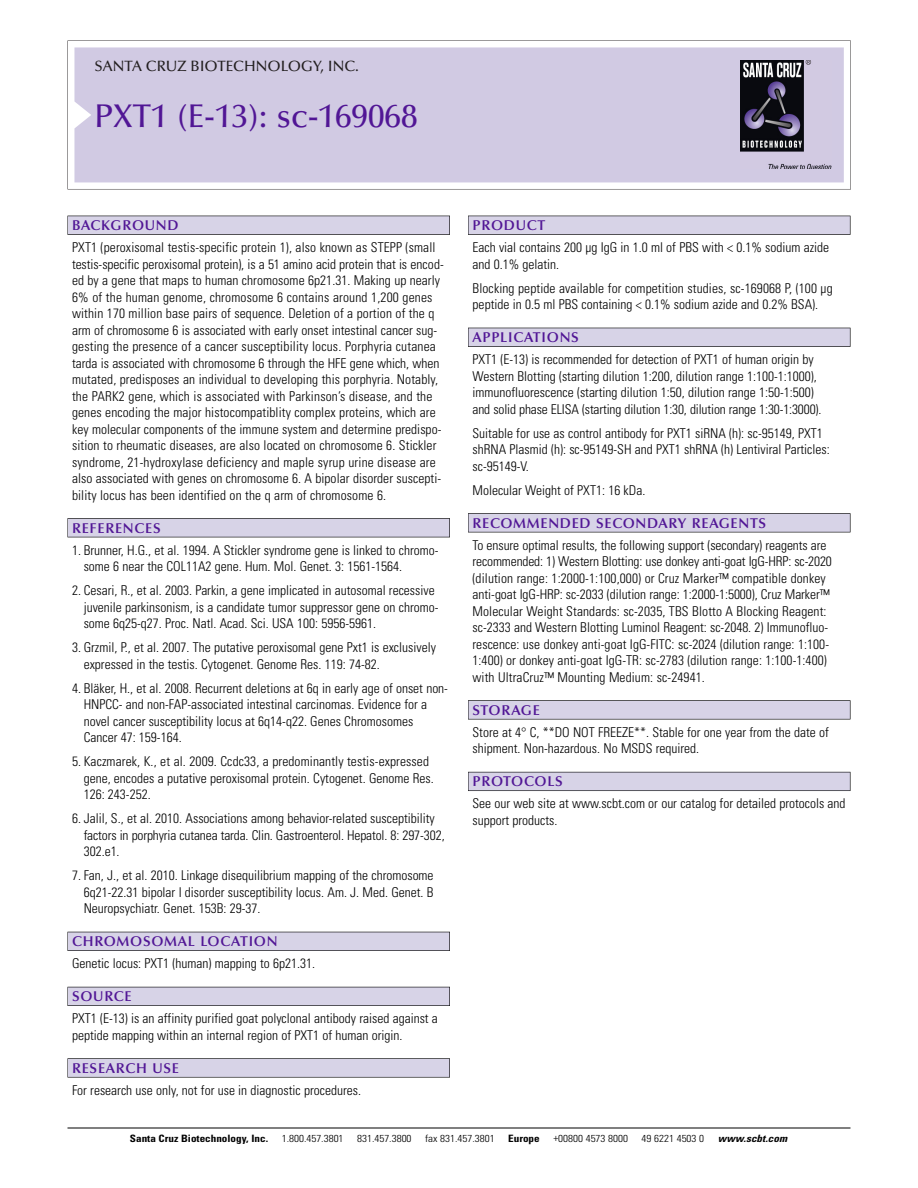
<style>
.page{position:relative;width:918px;height:1188px;background:#fff}
.page>*{position:absolute;margin:0;border:0;box-sizing:border-box;transform-origin:0 0}
.t1{font:500 33px "Optima";color:#511695}
.t2{font:500 15px "Optima";color:#231f20}
.t3{font:600 14.25px "Optima";letter-spacing:.05em;color:#511695}
.t4{font:300 condensed 13.5px/16.5px "Univers";color:#000}
.t5{font:300 condensed 10.2px "Univers";color:#000;scale:1.1 1}
.t6{font:700 condensed 10.2px "Univers";color:#000;scale:1.1 1}
.t7{font:italic 700 condensed 10.2px "Univers";letter-spacing:.005em;color:#000;scale:1.1 1}
</style>
<div class="page">
<svg style="left:68px;top:40px;width:783px;height:149px"></svg>
<div style="left:74px;top:47px;width:770px;height:135px;background:#d1cae3"></div>
<img style="left:741px;top:60px;width:90px;height:108px">
<div style="left:68px;top:216px;width:382px;height:19px;background:#525155"></div>
<div style="left:68px;top:216px;width:381px;height:18px;background:#d7d3e7"></div>
<div style="left:68px;top:518px;width:382px;height:19px;background:#525155"></div>
<div style="left:68px;top:519px;width:381px;height:18px;background:#d7d3e7"></div>
<div style="left:68px;top:932px;width:382px;height:19px;background:#525158"></div>
<div style="left:68px;top:932px;width:381px;height:18px;background:#d7d3e7"></div>
<div style="left:68px;top:987px;width:382px;height:19px;background:#54535a"></div>
<div style="left:68px;top:987px;width:381px;height:18px;background:#d7d3e7"></div>
<svg style="left:68px;top:1058px;width:382px;height:20px"></svg>
<div style="left:68px;top:1059px;width:381px;height:18px;background:#d7d3e7"></div>
<div style="left:468px;top:216px;width:382px;height:19px;background:#525155"></div>
<div style="left:468px;top:216px;width:382px;height:18px;background:#d7d3e7"></div>
<div style="left:468px;top:328px;width:382px;height:19px;background:#515055"></div>
<div style="left:468px;top:328px;width:382px;height:18px;background:#d7d3e7"></div>
<div style="left:468px;top:513px;width:382px;height:19px;background:#545357"></div>
<div style="left:468px;top:514px;width:382px;height:18px;background:#d7d3e7"></div>
<div style="left:468px;top:700px;width:382px;height:19px;background:#575759"></div>
<div style="left:468px;top:701px;width:382px;height:18px;background:#d7d3e7"></div>
<div style="left:468px;top:772px;width:382px;height:19px;background:#5b5a62"></div>
<div style="left:468px;top:772px;width:382px;height:18px;background:#d7d3e7"></div>
<hr style="left:68px;top:1128px;width:782px;height:1px;background:#000">
<p class="t2" style="left:94px;top:61px;width:266px">SANTA CRUZ BIOTECHNOLOGY, INC.</p>
<h1 class="t1" style="left:94px;top:103px;width:325px">PXT1 (E-13): sc-169068</h1>
<p class="t3" style="left:72px;top:219px;width:108px">BACKGROUND</p>
<p class="t4" style="left:72px;top:240px;width:373px">PXT1 (peroxisomal testis-specific protein 1), also known as STEPP (small testis-specific peroxisomal protein), is a 51 amino acid protein that is encod&shy;ed by a gene that maps to human chromosome 6p21.31. Making up nearly 6% of the human genome, chromosome 6 contains around 1,200 genes within 170 million base pairs of sequence. Deletion of a portion of the q arm of chromosome 6 is associated with early onset intestinal cancer sug&shy;gesting the presence of a cancer susceptibility locus. Porphyria cutanea tarda is associated with chromosome 6 through the HFE gene which, when mutated, predisposes an individual to developing this porphyria. Notably, the PARK2 gene, which is associated with Parkinson’s disease, and the genes encoding the major histocompatiblity complex proteins, which are key molecular components of the immune system and determine predispo&shy;sition to rheumatic diseases, are also located on chromosome 6. Stickler syndrome, 21-hydroxylase deficiency and maple syrup urine disease are also associated with genes on chromosome 6. A bipolar disorder suscepti&shy;bility locus has been identified on the q arm of chromosome 6.</p>
<p class="t3" style="left:72px;top:522px;width:90px">REFERENCES</p>
<p class="t4" style="left:84px;top:543px;width:356px;text-indent:-12px">1. Brunner, H.G., et al. 1994. A Stickler syndrome gene is linked to chromo&shy;some 6 near the COL11A2 gene. Hum. Mol. Genet. 3: 1561-1564.</p>
<p class="t4" style="left:84px;top:583px;width:356px;text-indent:-12px">2. Cesari, R., et al. 2003. Parkin, a gene implicated in autosomal recessive juvenile parkinsonism, is a candidate tumor suppressor gene on chromo&shy;some 6q25-q27. Proc. Natl. Acad. Sci. USA 100: 5956-5961.</p>
<p class="t4" style="left:84px;top:640px;width:354px;text-indent:-12px">3. Grzmil, P., et al. 2007. The putative peroxisomal gene Pxt1 is exclusively expressed in the testis. Cytogenet. Genome Res. 119: 74-82.</p>
<p class="t4" style="left:84px;top:681px;width:366px;text-indent:-12px">4. Bläker, H., et al. 2008. Recurrent deletions at 6q in early age of onset non-HNPCC- and non-FAP-associated intestinal carcinomas. Evidence for a novel cancer susceptibility locus at 6q14-q22. Genes Chromosomes Cancer 47: 159-164.</p>
<p class="t4" style="left:84px;top:754px;width:352px;text-indent:-12px">5. Kaczmarek, K., et al. 2009. Ccdc33, a predominantly testis-expressed gene, encodes a putative peroxisomal protein. Cytogenet. Genome Res.<br>126: 243-252.</p>
<p class="t4" style="left:84px;top:811px;width:363px;text-indent:-12px">6. Jalil, S., et al. 2010. Associations among behavior-related susceptibility factors in porphyria cutanea tarda. Clin. Gastroenterol. Hepatol. 8: 297-302,<br>302.e1.</p>
<p class="t4" style="left:84px;top:868px;width:351px;text-align:justify;text-indent:-12px">7. Fan, J., et al. 2010. Linkage disequilibrium mapping of the chromosome 6q21-22.31 bipolar I disorder susceptibility locus. Am. J. Med. Genet. B Neuropsychiatr. Genet. 153B: 29-37.</p>
<p class="t3" style="left:72px;top:936px;width:207px">CHROMOSOMAL LOCATION</p>
<p class="t4" style="left:72px;top:956px;width:245px">Genetic locus: PXT1 (human) mapping to 6p21.31.</p>
<p class="t3" style="left:72px;top:991px;width:61px">SOURCE</p>
<p class="t4" style="left:72px;top:1011px;width:367px">PXT1 (E-13) is an affinity purified goat polyclonal antibody raised against a peptide mapping within an internal region of PXT1 of human origin.</p>
<p class="t3" style="left:72px;top:1062px;width:109px">RESEARCH USE</p>
<p class="t4" style="left:72px;top:1083px;width:290px">For research use only, not for use in diagnostic procedures.</p>
<p class="t3" style="left:473px;top:219px;width:74px">PRODUCT</p>
<p class="t4" style="left:473px;top:240px;width:358px">Each vial contains 200 µg IgG in 1.0 ml of PBS with &lt; 0.1% sodium azide and 0.1% gelatin.</p>
<p class="t4" style="left:473px;top:281px;width:362px">Blocking peptide available for competition studies, sc-169068 P, (100 µg peptide in 0.5 ml PBS containing &lt; 0.1% sodium azide and 0.2% BSA).</p>
<p class="t3" style="left:473px;top:332px;width:108px">APPLICATIONS</p>
<p class="t4" style="left:473px;top:352px;width:350px">PXT1 (E-13) is recommended for detection of PXT1 of human origin by Western Blotting (starting dilution 1:200, dilution range 1:100-1:1000), immunofluorescence (starting dilution 1:50, dilution range 1:50-1:500) and solid phase ELISA (starting dilution 1:30, dilution range 1:30-1:3000).</p>
<p class="t4" style="left:473px;top:426px;width:359px">Suitable for use as control antibody for PXT1 siRNA (h): sc-95149, PXT1 shRNA Plasmid (h): sc-95149-SH and PXT1 shRNA (h) Lentiviral Particles: sc-95149-V.</p>
<p class="t4" style="left:473px;top:483px;width:174px">Molecular Weight of PXT1: 16 kDa.</p>
<p class="t3" style="left:473px;top:517px;width:295px">RECOMMENDED SECONDARY REAGENTS</p>
<p class="t4" style="left:473px;top:538px;width:361px">To ensure optimal results, the following support (secondary) reagents are recommended: 1) Western Blotting: use donkey anti-goat IgG-HRP: sc-2020 (dilution range: 1:2000-1:100,000) or Cruz Marker™ compatible donkey anti-goat IgG-HRP: sc-2033 (dilution range: 1:2000-1:5000), Cruz Marker™ Molecular Weight Standards: sc-2035, TBS Blotto A Blocking Reagent: sc-2333 and Western Blotting Luminol Reagent: sc-2048. 2) Immunofluo&shy;rescence: use donkey anti-goat IgG-FITC: sc-2024 (dilution range: 1:100- 1:400) or donkey anti-goat IgG-TR: sc-2783 (dilution range: 1:100-1:400) with UltraCruz™ Mounting Medium: sc-24941.</p>
<p class="t3" style="left:473px;top:704px;width:69px">STORAGE</p>
<p class="t4" style="left:473px;top:725px;width:358px">Store at 4° C, **DO NOT FREEZE**. Stable for one year from the date of shipment. Non-hazardous. No MSDS required.</p>
<p class="t3" style="left:473px;top:776px;width:92px">PROTOCOLS</p>
<p class="t4" style="left:473px;top:796px;width:375px">See our web site at www.scbt.com or our catalog for detailed protocols and support products.</p>
<p class="t6" style="left:130px;top:1135px;width:127px">Santa Cruz Biotechnology, Inc.</p>
<p class="t5" style="left:282px;top:1135px;width:58px">1.800.457.3801</p>
<p class="t5" style="left:357px;top:1135px;width:51px">831.457.3800</p>
<p class="t5" style="left:425px;top:1135px;width:65px">fax 831.457.3801</p>
<p class="t6" style="left:508px;top:1135px;width:30px">Europe</p>
<p class="t5" style="left:553px;top:1135px;width:69px">+00800 4573 8000</p>
<p class="t5" style="left:642px;top:1135px;width:58px">49 6221 4503 0</p>
<p class="t7" style="left:718px;top:1135px;width:64px">www.scbt.com</p>
</div>
